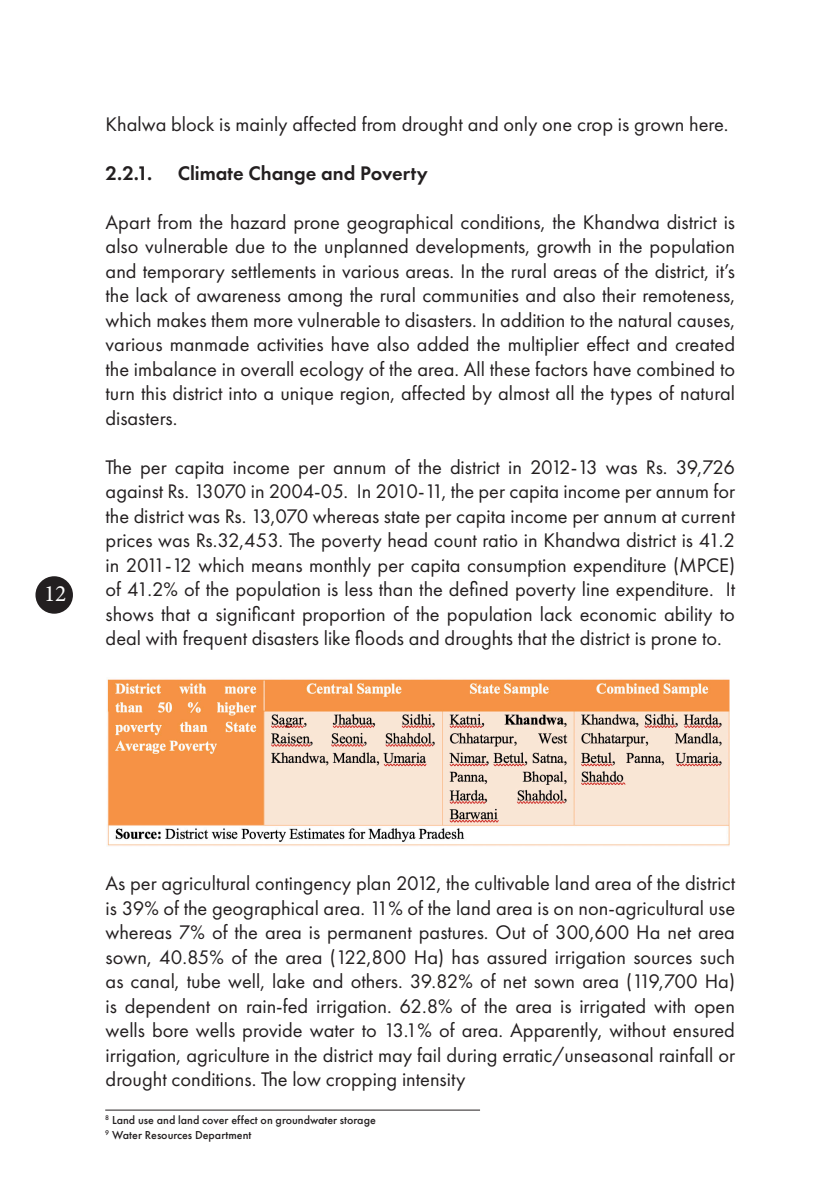
<style>
.page{position:relative;width:840px;height:1191px;background:#fff}
.page>*{position:absolute;margin:0;border:0;box-sizing:border-box;transform-origin:0 0}
.t1{font:23.4px "Minion Pro";color:#fff}
.t2{font:20.4px/24.4px "Futura PT";color:#231f20;text-align:justify}
.t3{font:600 20.4px "Futura PT";color:#231f20}
.t4{font:500 12px "Futura PT";color:#231f20}
</style>
<div class="page">
<hr style="left:105px;top:1109px;width:375px;height:1px;background:#231f20">
<img style="left:107px;top:679px;width:623px;height:167px">
<div style="left:35px;top:576px;width:38px;height:37px;background:#231f20;border-radius:50%"></div>
<p class="t1" style="left:44px;top:578px;width:24px">12</p>
<p class="t2" style="left:105px;top:112px;width:624px">Khalwa block is mainly affected from drought and only one crop is grown here.</p>
<p class="t3" style="left:105px;top:160px;width:323px">2.2.1. Climate Change and Poverty</p>
<p class="t2" style="left:105px;top:210px;width:630px">Apart from the hazard prone geographical conditions, the Khandwa district is also vulnerable due to the unplanned developments, growth in the population and temporary settlements in various areas. In the rural areas of the district, it’s the lack of awareness among the rural communities and also their remoteness, which makes them more vulnerable to disasters. In addition to the natural causes, various manmade activities have also added the multiplier effect and created the imbalance in overall ecology of the area. All these factors have combined to turn this district into a unique region, affected by almost all the types of natural disasters.</p>
<p class="t2" style="left:105px;top:455px;width:630px">The per capita income per annum of the district in 2012-13 was Rs. 39,726 against Rs. 13070 in 2004-05. In 2010-11, the per capita income per annum for the district was Rs. 13,070 whereas state per capita income per annum at current prices was Rs.32,453. The poverty head count ratio in Khandwa district is 41.2 in 2011-12 which means monthly per capita consumption expenditure (MPCE) of 41.2% of the population is less than the defined poverty line expenditure. It shows that a significant proportion of the population lack economic ability to deal with frequent disasters like floods and droughts that the district is prone to.</p>
<p class="t2" style="left:105px;top:871px;width:630px">As per agricultural contingency plan 2012, the cultivable land area of the district is 39% of the geographical area. 11% of the land area is on non-agricultural use whereas 7% of the area is permanent pastures. Out of 300,600 Ha net area sown, 40.85% of the area (122,800 Ha) has assured irrigation sources such as canal, tube well, lake and others. 39.82% of net sown area (119,700 Ha) is dependent on rain-fed irrigation. 62.8% of the area is irrigated with open wells bore wells provide water to 13.1% of area. Apparently, without ensured irrigation, agriculture in the district may fail during erratic/unseasonal rainfall or drought conditions. The low cropping intensity</p>
<p class="t4" style="left:105px;top:1113px;width:272px"><sup>8</sup> Land use and land cover effect on groundwater storage</p>
<p class="t4" style="left:105px;top:1127px;width:148px"><sup>9</sup> Water Resources Department</p>
</div>
